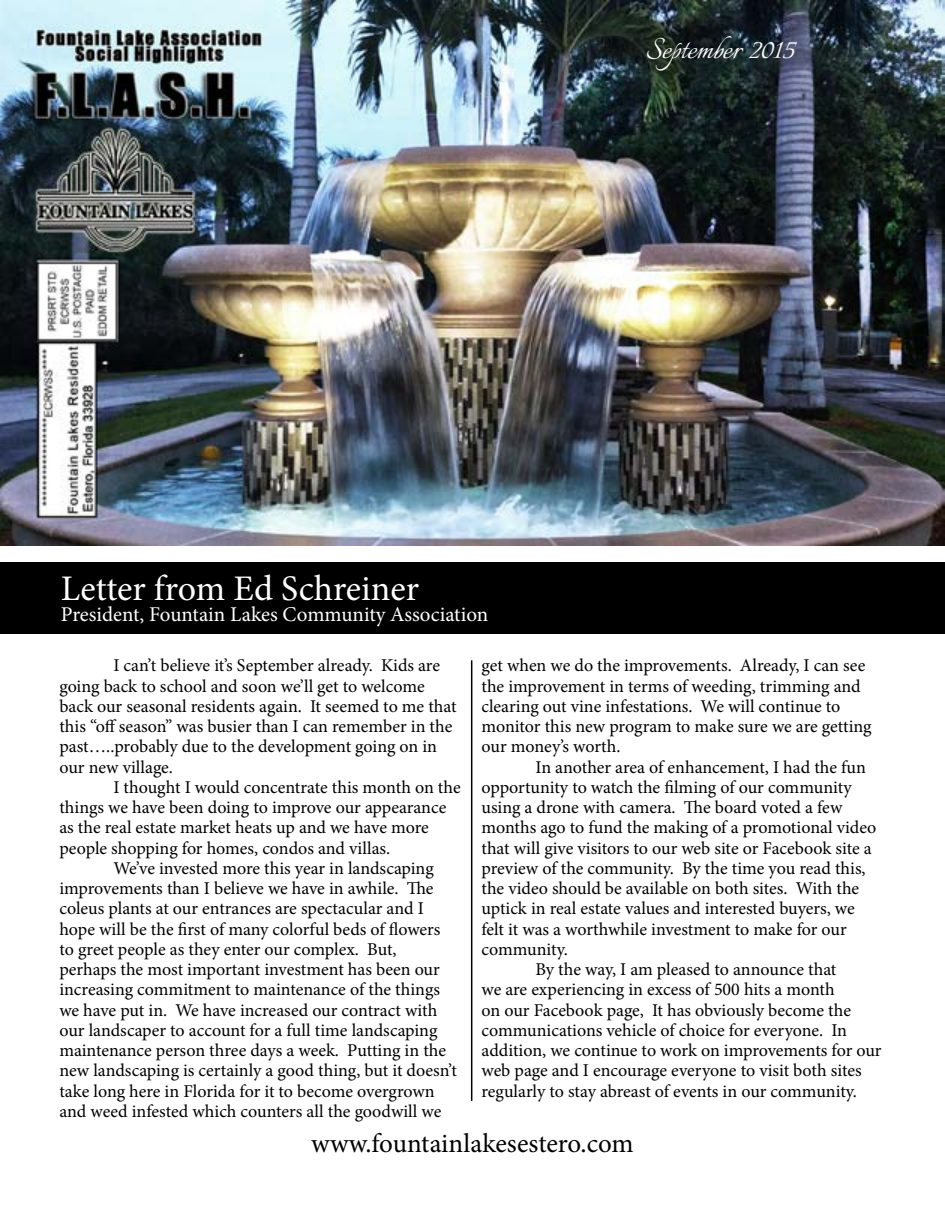
<style>
.page{position:relative;width:945px;height:1215px;background:#fff}
.page>*{position:absolute;margin:0;border:0;box-sizing:border-box;transform-origin:0 0}
.t1{font:36px "Minion Pro";color:#fff}
.t2{font:36px "Italianno";color:#fff}
.t3{font:27px "Minion Pro";color:#000}
.t4{font:21px "Minion Pro";color:#fff}
.t5{font:18px/20.2px "Minion Pro";letter-spacing:-.005em;color:#000}
</style>
<div class="page">
<div style="left:0;top:562px;width:945px;height:71px;background:#000"></div>
<img style="left:0;top:0;width:945px;height:546px">
<hr style="left:471px;top:660px;width:1px;height:441px;background:#000">
<h1 class="t2" style="left:646px;top:29px;width:149px">September 2015</h1>
<h1 class="t1" style="left:61px;top:565px;width:360px">Letter from Ed Schreiner</h1>
<p class="t4" style="left:61px;top:601px;width:429px">President, Fountain Lakes Community Association</p>
<p class="t5" style="left:59px;top:656px;width:399px;text-indent:54px">I can’t believe it’s September already. Kids are going back to school and soon we’ll get to welcome back our seasonal residents again. It seemed to me that this “off season” was busier than I can remember in the past…..probably due to the development going on in our new village.</p>
<p class="t5" style="left:59px;top:777px;width:403px;text-indent:54px">I thought I would concentrate this month on the things we have been doing to improve our appearance as the real estate market heats up and we have more people shopping for homes, condos and villas.</p>
<p class="t5" style="left:59px;top:858px;width:399px;text-indent:54px">We’ve invested more this year in landscaping improvements than I believe we have in awhile. The coleus plants at our entrances are spectacular and I hope will be the first of many colorful beds of flowers to greet people as they enter our complex. But, perhaps the most important investment has been our increasing commitment to maintenance of the things we have put in. We have increased our contract with our landscaper to account for a full time landscaping maintenance person three days a week. Putting in the new landscaping is certainly a good thing, but it doesn’t take long here in Florida for it to become overgrown and weed infested which counters all the goodwill we</p>
<p class="t5" style="left:482px;top:656px;width:392px">get when we do the improvements. Already, I can see the improvement in terms of weeding, trimming and clearing out vine infestations. We will continue to monitor this new program to make sure we are getting our money’s worth.</p>
<p class="t5" style="left:536px;top:757px;width:332px">In another area of enhancement, I had the fun</p>
<p class="t5" style="left:482px;top:777px;width:372px">opportunity to watch the filming of our community</p>
<p class="t5" style="left:482px;top:797px;width:362px">using a drone with camera. The board voted a few</p>
<p class="t5" style="left:482px;top:818px;width:396px">months ago to fund the making of a promotional video</p>
<p class="t5" style="left:482px;top:838px;width:392px">that will give visitors to our web site or Facebook site a</p>
<p class="t5" style="left:482px;top:858px;width:386px">preview of the community. By the time you read this,</p>
<p class="t5" style="left:482px;top:878px;width:379px">the video should be available on both sites. With the</p>
<p class="t5" style="left:482px;top:899px;width:375px">uptick in real estate values and interested buyers, we</p>
<p class="t5" style="left:482px;top:919px;width:367px">felt it was a worthwhile investment to make for our</p>
<p class="t5" style="left:482px;top:939px;width:88px">community.</p>
<p class="t5" style="left:536px;top:959px;width:302px">By the way, I am pleased to announce that</p>
<p class="t5" style="left:482px;top:980px;width:355px">we are experiencing in excess of 500 hits a month</p>
<p class="t5" style="left:482px;top:1000px;width:371px">on our Facebook page, It has obviously become the</p>
<p class="t5" style="left:482px;top:1020px;width:367px">communications vehicle of choice for everyone. In</p>
<p class="t5" style="left:482px;top:1040px;width:402px">addition, we continue to work on improvements for our</p>
<p class="t5" style="left:482px;top:1061px;width:382px">web page and I encourage everyone to visit both sites</p>
<p class="t5" style="left:482px;top:1081px;width:377px">regularly to stay abreast of events in our community.</p>
<h2 class="t3" style="left:311px;top:1125px;width:324px">www.fountainlakesestero.com</h2>
</div>
